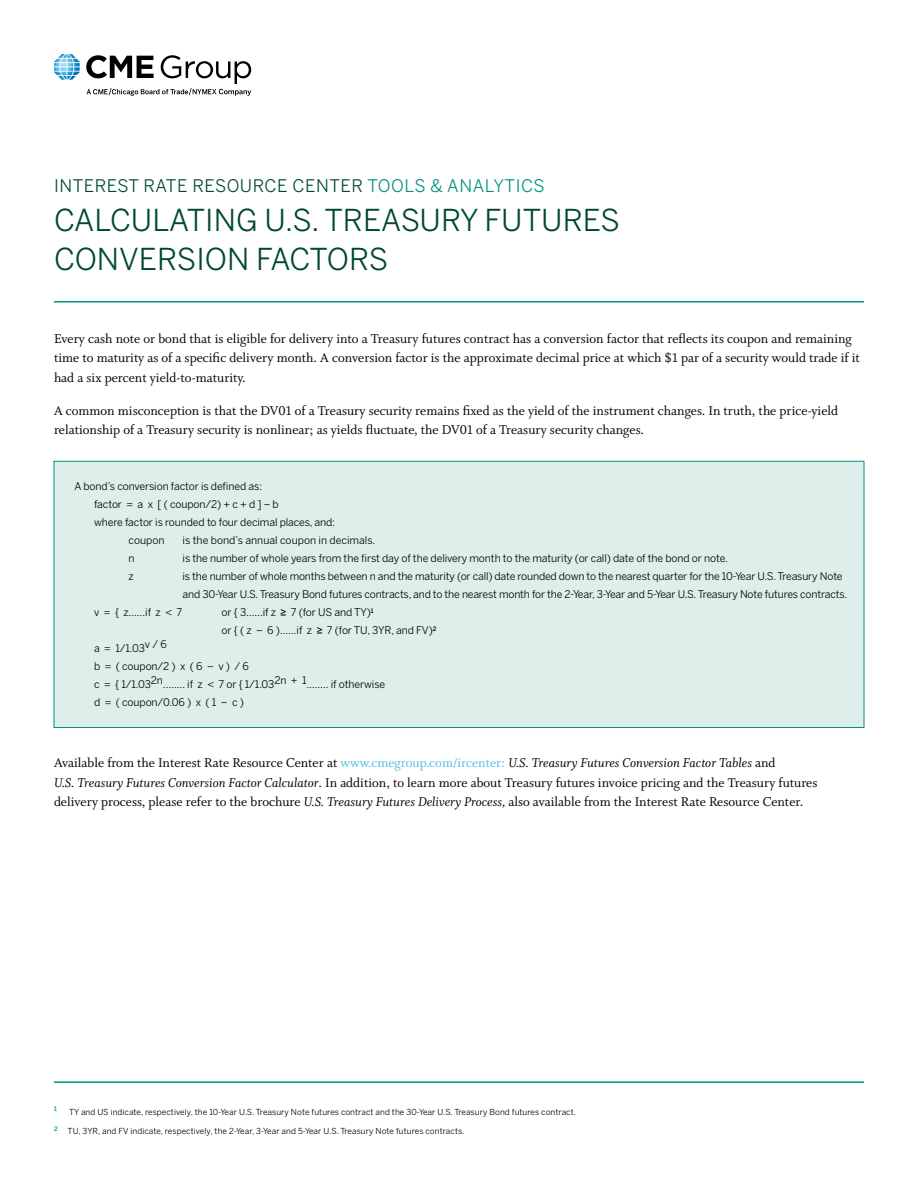
<style>
.page{position:relative;width:918px;height:1188px;background:#fff}
.page>*{position:absolute;margin:0;border:0;box-sizing:border-box;transform-origin:0 0}
.t1{font:30px "Benton Sans";color:#004833}
.t2{font:17.25px "Benton Sans";letter-spacing:.03em;color:#004833}
.t3{font:17.25px "Benton Sans";letter-spacing:.015em;color:#00937f}
.t4{font:14.25px/19.5px "Whitman Roman LF";color:#000}
.t5{font:10.5px/18px "Benton Sans";letter-spacing:-.01em;color:#000}
.t6{font:8.25px "Benton Sans";letter-spacing:.01em;color:#000}
.t7{font:500 6.15px "Benton Sans";color:#00937f}
.s1{color:#00937f}
.s2{font-family:"Arial"}
.s3{color:#55bceb}
.s4{font-family:"Whitman Italic LF"}
</style>
<div class="page">
<hr style="left:54px;top:1081px;width:810px;height:2px;background:#00937f">
<hr style="left:54px;top:301px;width:810px;height:2px;background:#00937f">
<svg style="left:86px;top:55px;width:165px;height:41px"></svg>
<img style="left:54px;top:54px;width:26px;height:26px">
<div style="left:54px;top:461px;width:810px;height:267px;background:#deeeea"></div>
<p class="t2" style="left:54px;top:176px;width:327px">Interest Rate Resource Center <span class="s1">TOO</span></p>
<p class="t3" style="left:405px;top:176px;width:56px">LS &amp; ANA</p>
<p class="t3" style="left:485px;top:176px;width:49px">LYTICS</p>
<h1 class="t1" style="left:54px;top:203px;width:291px">CALCU LATING U.S. TREASUR</h1>
<h1 class="t1" style="left:460px;top:203px;width:62px">Y FUTURES</h1>
<h1 class="t1" style="left:54px;top:242px;width:22px">CON</h1>
<h1 class="t1" style="left:119px;top:242px;width:39px">VERS</h1>
<h1 class="t1" style="left:196px;top:242px;width:95px">ION FACTORS</h1>
<p class="t4" style="left:54px;top:329px;width:807px">Every cash note or bond that is eligible for delivery into a Treasury futures contract has a conversion factor that reflects its coupon and remaining time to maturity as of a specific delivery month. A conversion factor is the approximate decimal price at which $1 par of a security would trade if it had a six percent yield-to-maturity.</p>
<p class="t4" style="left:54px;top:401px;width:786px">A common misconception is that the DV01 of a Treasury security remains fixed as the yield of the instrument changes. In truth, the price-yield relationship of a Treasury security is nonlinear; as yields fluctuate, the DV01 of a Treasury security changes.</p>
<p class="t5" style="left:75px;top:478px;width:189px">A bond’s conversion factor is defined as:</p>
<p class="t5" style="left:94px;top:496px;width:186px">factor = a x [ ( coupon/2) + c + d ] – b</p>
<p class="t5" style="left:94px;top:514px;width:243px">where factor is rounded to four decimal places, and:</p>
<p class="t5" style="left:129px;top:532px;width:38px">coupon</p>
<p class="t5" style="left:183px;top:532px;width:194px">is the bond’s annual coupon in decimals.</p>
<p class="t5" style="left:129px;top:550px;width:8px">n</p>
<p class="t5" style="left:183px;top:550px;width:547px">is the number of whole years from the first day of the delivery month to the maturity (or call) date of the bond or note.</p>
<p class="t5" style="left:129px;top:568px;width:7px">z</p>
<p class="t5" style="left:183px;top:568px;width:666px">is the number of whole months between n and the maturity (or call) date rounded down to the nearest quarter for the 10-Year U.S. Treasury Note and 30-Year U.S. Treasury Bond futures contracts, and to the nearest month for the 2-Year, 3-Year and 5-Year U.S. Treasury N ote futures contracts.</p>
<p class="t5" style="left:94px;top:604px;width:90px">v = { z……if z &lt; 7</p>
<p class="t5" style="left:222px;top:604px;width:216px">or { 3……if z <span class="s2">≥</span> 7 (for US and TY)<sup>1<br></sup>or { ( z – 6 )……if z <span class="s2">≥</span> 7 (for TU, 3YR, and FV)<sup>2</sup></p>
<p class="t5" style="left:94px;top:640px;width:293px">a = 1/1.03v / 6<br>b = ( coupon/2 ) x ( 6 – v ) / 6<br>c = { 1/1.032n..…… if z &lt; 7 or { 1/1.032n + 1..…… if otherwise d = ( coupon/0.06 ) x ( 1 – c )</p>
<p class="t4" style="left:54px;top:754px;width:765px">Available from the Interest Rate Resource Center at <span class="s3">www.cmegroup.com/ircenter:</span> <span class="s4">U.S. Treasury Futures Conversion Factor Tables</span> and<br><span class="s4">U.S. Treasury Futures Conversion Factor Calculator</span>. In addition, to learn more about Treasury futures invoice pricing and the Treasury futures delivery process, please refer to the brochure <span class="s4">U.S. Treasury Futures Delivery Process,</span> also available from the Interest Rate Resource Center.</p>
<p class="t7" style="left:54px;top:1105px;width:4px">1</p>
<p class="t6" style="left:69px;top:1107px;width:508px">TY and US indicate, respectively, the 10-Year U.S. Treasury N ote futures contract and the 30-Year U.S. Treasury Bond futures contract.</p>
<p class="t6" style="left:54px;top:1126px;width:13px"><sup>2</sup> TU</p>
<p class="t6" style="left:78px;top:1126px;width:388px">, 3YR , and FV indicate, respectively, the 2-Year, 3-Year and 5-Year U.S. Treasury N ote futures contracts.</p>
</div>
